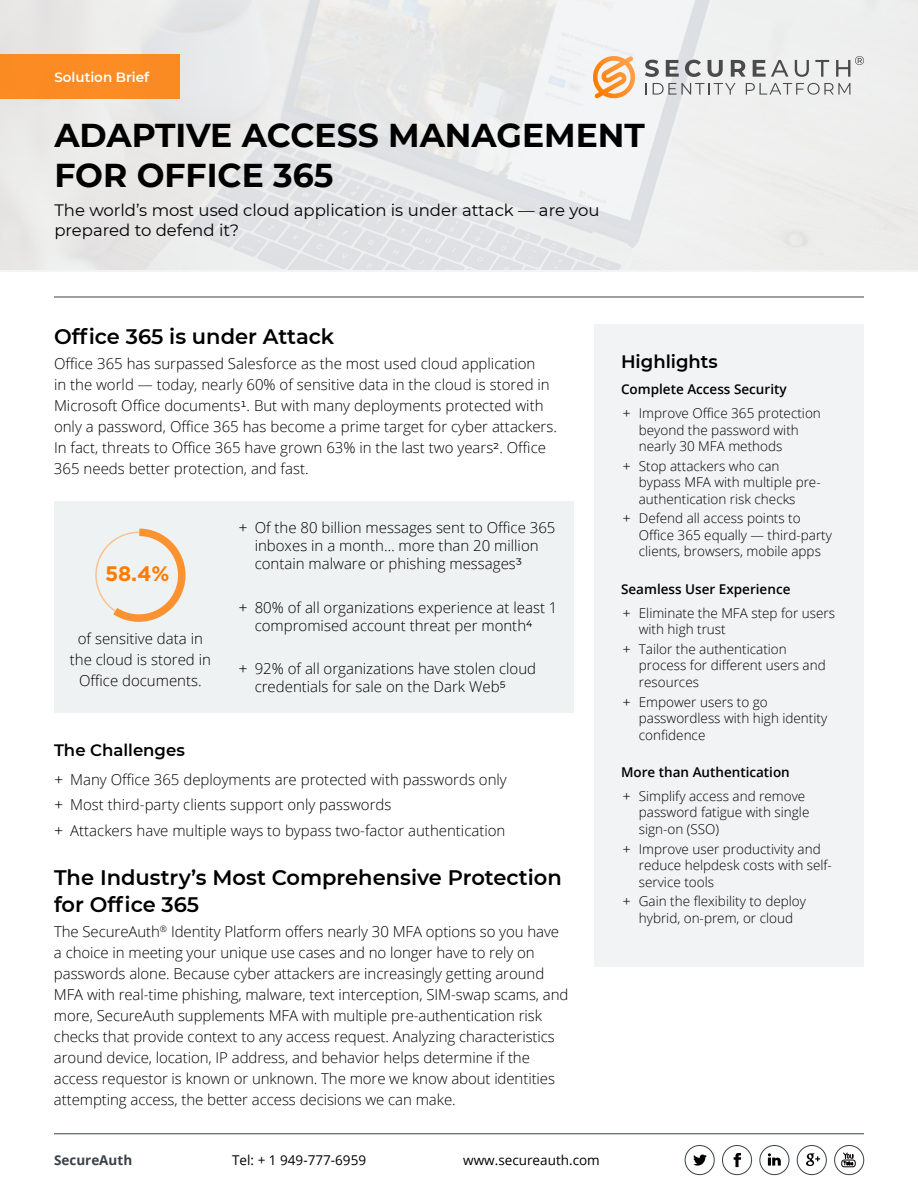
<style>
.page{position:relative;width:918px;height:1188px;background:#fff}
.page>*{position:absolute;margin:0;border:0;box-sizing:border-box;transform-origin:0 0}
.t1{font:700 33px/39.6px "Montserrat";color:#000}
.t2{font:600 21px/27px "Montserrat";color:#000}
.t3{font:700 21px "Gotham";color:#ff7b00}
.t4{font:600 18px "Montserrat";color:#000}
.t5{font:16.5px/19.8px "Montserrat";color:#000}
.t6{font:600 16.5px "Montserrat";color:#000}
.t7{font:300 15px/21px "Open Sans";color:#000}
.t8{font:300 13.5px/16.5px "Open Sans";color:#000}
.t9{font:600 13.5px "Open Sans";color:#000}
.t10{font:13.5px "Open Sans";color:#000}
.t11{font:600 13.5px "Montserrat";color:#fff}
.t12{font:700 13.5px "Open Sans";color:#394148}
.s1{font-family:"Montserrat";font-weight:400;font-size:14.25px}
.s2{font-family:"Gotham"}
.s3{font-family:"Montserrat";font-weight:400}
</style>
<div class="page">
<div style="left:685px;top:1145px;width:29px;height:30px;border:1px solid #394148;border-radius:50%"></div>
<svg style="left:693px;top:1155px;width:14px;height:11px"></svg>
<div style="left:722px;top:1145px;width:30px;height:30px;border:1px solid #394148;border-radius:50%"></div>
<svg style="left:734px;top:1153px;width:7px;height:14px"></svg>
<div style="left:797px;top:1145px;width:30px;height:30px;border:1px solid #394148;border-radius:50%"></div>
<svg style="left:806px;top:1153px;width:14px;height:13px"></svg>
<div style="left:834px;top:1145px;width:30px;height:30px;border:1px solid #394148;border-radius:50%"></div>
<div style="left:841px;top:1160px;width:15px;height:7px;border:1px solid #000;border-radius:2px"></div>
<svg style="left:843px;top:1152px;width:11px;height:14px"></svg>
<div style="left:760px;top:1145px;width:29px;height:30px;border:1px solid #394148;border-radius:50%"></div>
<svg style="left:768px;top:1153px;width:13px;height:13px"></svg>
<hr style="left:54px;top:1134px;width:810px;height:1px;background:#394148">
<div style="left:0;top:0;width:918px;height:272px;background:linear-gradient(to right,#e6e6e6,#edefef)"></div>
<div style="left:0;top:54px;width:180px;height:45px;background:#fb8b23"></div>
<div style="left:54px;top:502px;width:520px;height:211px;background:#eff2f3"></div>
<svg style="left:95px;top:528px;width:91px;height:94px"></svg>
<hr style="left:54px;top:297px;width:810px;height:1px;background:#394148">
<div style="left:594px;top:324px;width:270px;height:642px;background:#f1f3f4"></div>
<svg style="left:646px;top:83px;width:1px;height:12px"></svg>
<svg style="left:653px;top:83px;width:83px;height:12px"></svg>
<svg style="left:746px;top:83px;width:104px;height:12px"></svg>
<svg style="left:645px;top:60px;width:14px;height:17px"></svg>
<svg style="left:666px;top:60px;width:13px;height:17px"></svg>
<svg style="left:685px;top:60px;width:16px;height:17px"></svg>
<svg style="left:708px;top:60px;width:15px;height:17px"></svg>
<svg style="left:731px;top:60px;width:15px;height:17px"></svg>
<svg style="left:753px;top:60px;width:35px;height:17px"></svg>
<svg style="left:795px;top:60px;width:14px;height:17px"></svg>
<svg style="left:815px;top:60px;width:14px;height:17px"></svg>
<svg style="left:836px;top:56px;width:28px;height:21px"></svg>
<svg style="left:592px;top:56px;width:44px;height:43px"></svg>
<p class="t11" style="left:54px;top:68px;width:96px">Solution Brief</p>
<h1 class="t1" style="left:54px;top:114px;width:592px">ADAPTIVE ACCESS MANAGEMENT<br>FOR OFFICE 365</h1>
<p class="t5" style="left:54px;top:200px;width:547px">The world’s most used cloud application is under attack — are you prepared to defend it?</p>
<h2 class="t2" style="left:54px;top:322px;width:282px">Office 365 is under Attack</h2>
<p class="t7" style="left:54px;top:353px;width:504px">Office 365 has surpassed Salesforce as the most used cloud application<br>in the world — today, nearly 60% of sensitive data in the cloud is stored in Microsoft Office documents<span class="s1">1</span>. But with many deployments protected with only a password, Office 365 has become a prime target for cyber attackers.<br>In fact, threats to Office 365 have grown 63% in the last two years<span class="s1">2</span>. Office 365 needs better protection, and fast.</p>
<h2 class="t3" style="left:105px;top:560px;width:66px">58.4%</h2>
<p class="t7" style="left:70px;top:628px;width:143px;text-align:center">of sensitive data in the cloud is stored in<br>Office documents.</p>
<p class="t6" style="left:54px;top:738px;width:132px">The Challenges</p>
<p class="t7" style="left:255px;top:518px;width:302px;line-height:18px;text-indent:-16px"><span class="s2">+</span> Of the 80 billion messages sent to Office 365 inboxes in a month… more than 20 million contain malware or phishing messages<span class="s3">3</span></p>
<p class="t7" style="left:239px;top:598px;width:320px;line-height:18px;text-align:center"><span class="s2">+</span> 80% of all organizations experience at least 1 compromised account threat per month<span class="s3">4</span></p>
<p class="t7" style="left:255px;top:659px;width:283px;line-height:18px;text-indent:-16px"><span class="s2">+</span> 92% of all organizations have stolen cloud credentials for sale on the Dark Web<span class="s3">5</span></p>
<p class="t7" style="left:54px;top:766px;width:454px;line-height:25.5px"><span class="s2">+</span> Many Office 365 deployments are protected with passwords only <span class="s2">+</span> Most third-party clients support only passwords<br><span class="s2">+</span> Attackers have multiple ways to bypass two-factor authentication</p>
<h2 class="t2" style="left:54px;top:863px;width:509px">The Industry’s Most Comprehensive Protection for Office 365</h2>
<p class="t7" style="left:54px;top:921px;width:516px">The SecureAuth<sup>®</sup> Identity Platform offers nearly 30 MFA options so you have a choice in meeting your unique use cases and no longer have to rely on passwords alone. Because cyber attackers are increasingly getting around MFA with real-time phishing, malware, text interception, SIM-swap scams, and more, SecureAuth supplements MFA with multiple pre-authentication risk checks that provide context to any access request. Analyzing characteristics around device, location, IP address, and behavior helps determine if the access requestor is known or unknown. The more we know about identities attempting access, the better access decisions we can make.</p>
<p class="t12" style="left:54px;top:1150px;width:80px">SecureAuth</p>
<p class="t10" style="left:232px;top:1151px;width:135px">Tel: + 1 949-777-6959</p>
<p class="t10" style="left:463px;top:1151px;width:138px">www.secureauth.com</p>
<p class="t4" style="left:621px;top:349px;width:98px">Highlights</p>
<p class="t9" style="left:621px;top:380px;width:167px">Complete Access Security</p>
<p class="t8" style="left:639px;top:404px;width:184px;text-indent:-16px"><span class="s2">+</span> Improve Office 365 protection beyond the password with nearly 30 MFA methods</p>
<p class="t8" style="left:639px;top:457px;width:183px;text-indent:-16px"><span class="s2">+</span> Stop attackers who can bypass MFA with multiple pre&shy;authentication risk checks</p>
<p class="t8" style="left:639px;top:510px;width:195px;text-indent:-16px"><span class="s2">+</span> Defend all access points to<br>Office 365 equally — third-party clients, browsers, mobile apps</p>
<p class="t9" style="left:621px;top:580px;width:171px">Seamless User Experience</p>
<p class="t8" style="left:639px;top:604px;width:198px;text-indent:-16px"><span class="s2">+</span> Eliminate the MFA step for users with high trust</p>
<p class="t8" style="left:639px;top:640px;width:188px;text-indent:-16px"><span class="s2">+</span> Tailor the authentication process for different users and resources  </p>
<p class="t8" style="left:639px;top:693px;width:190px;text-indent:-16px"><span class="s2">+</span> Empower users to go passwordless with high identity confidence</p>
<p class="t9" style="left:621px;top:763px;width:170px">More than Authentication</p>
<p class="t8" style="left:639px;top:787px;width:172px;text-indent:-16px"><span class="s2">+</span> Simplify access and remove password fatigue with single sign-on (SSO)</p>
<p class="t8" style="left:639px;top:840px;width:195px;text-indent:-16px"><span class="s2">+</span> Improve user productivity and reduce helpdesk costs with self&shy;service tools</p>
<p class="t8" style="left:623px;top:893px;width:185px;text-align:center"><span class="s2">+</span> Gain the flexibility to deploy hybrid, on-prem, or cloud</p>
</div>
